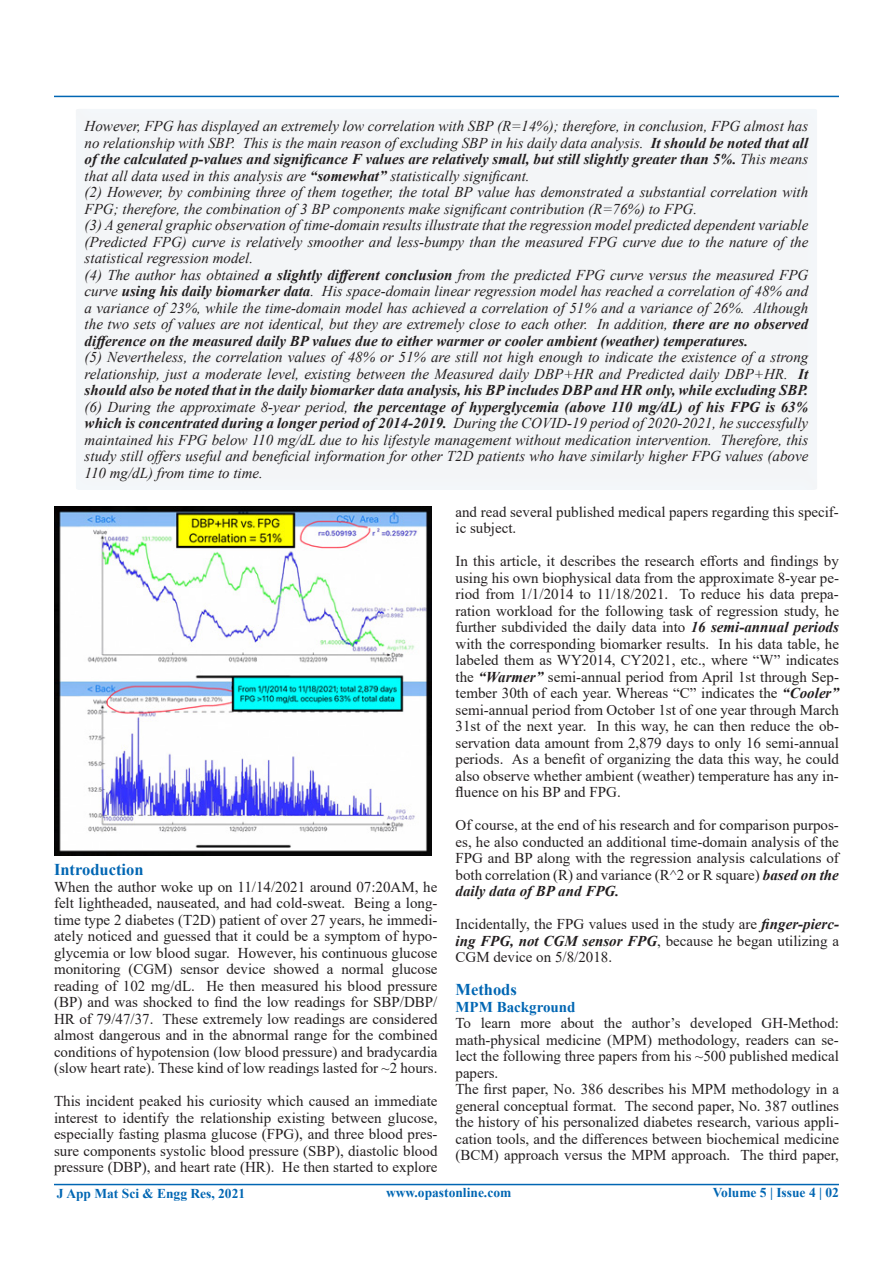
<style>
.page{position:relative;width:893px;height:1263px;background:#fff}
.page>*{position:absolute;margin:0;border:0;box-sizing:border-box;transform-origin:0 0}
.t1{font:700 16.5px "Times New Roman";color:#0166b3}
.t2{font:15px/16.5px "Times New Roman";color:#231f20;text-align:justify}
.t3{font:italic 15px/16.5px "Times New Roman";color:#231f20}
.t4{font:700 15px "Times New Roman";color:#0166b3}
.t5{font:700 13.5px "Times New Roman";color:#0166b3}
.s1{font-weight:700}
.s2{font-weight:700;font-style:italic}
</style>
<div class="page">
<hr style="left:54px;top:1184px;width:785px;height:1px;background:#0166b3">
<hr style="left:54px;top:96px;width:785px;height:1px;background:#0166b3">
<div style="left:73px;top:103px;width:746px;height:388px;background:#f3f5f7"></div>
<img style="left:54px;top:506px;width:377px;height:350px">
<p class="t3" style="left:85px;top:118px;width:725px">However, FPG has displayed an extremely low correlation with SBP (R=14%); therefore, in conclusion, FPG almost has no relationship with SBP. This is the main reason of excluding SBP in his daily data analysis. <span class="s1">It should be noted that all of the calculated p-values and significance F values are relatively small, but still slightly greater than 5%.</span> This means that all data used in this analysis are <span class="s1">“somewhat”</span> statistically significant.<br>(2) However, by combining three of them together, the total BP value has demonstrated a substantial correlation with FPG; therefore, the combination of 3 BP components make significant contribution (R=76%) to FPG.<br>(3) A general graphic observation of time-domain results illustrate that the regression model predicted dependent variable (Predicted FPG) curve is relatively smoother and less-bumpy than the measured FPG curve due to the nature of the statistical regression model.<br>(4) The author has obtained <span class="s1">a slightly different conclusion</span> from the predicted FPG curve versus the measured FPG curve <span class="s1">using his daily biomarker data</span>. His space-domain linear regression model has reached a correlation of 48% and a variance of 23%, while the time-domain model has achieved a correlation of 51% and a variance of 26%. Although the two sets of values are not identical, but they are extremely close to each other. In addition, <span class="s1">there are no observed difference on the measured daily BP values due to either warmer or cooler ambient (weather) temperatures.</span></p>
<p class="t3" style="left:85px;top:349px;width:725px;text-align:justify">(5) Nevertheless, the correlation values of 48% or 51% are still not high enough to indicate the existence of a strong relationship, just a moderate level, existing between the Measured daily DBP+HR and Predicted daily DBP+HR. <span class="s1">It should also be noted that in the daily biomarker data analysis, his BP includes DBP and HR only, while excluding SBP. </span>(6) During the approximate 8-year period, <span class="s1">the percentage of hyperglycemia (above 110 mg/dL) of his FPG is 63% which is concentrated during a longer period of 2014-2019.</span> During the COVID-19 period of 2020-2021, he successfully maintained his FPG below 110 mg/dL due to his lifestyle management without medication intervention. Therefore, this study still offers useful and beneficial information for other T2D patients who have similarly higher FPG values (above 110 mg/dL) from time to time.</p>
<p class="t1" style="left:54px;top:858px;width:91px">Introduction</p>
<p class="t2" style="left:54px;top:878px;width:385px">When the author woke up on 11/14/2021 around 07:20AM, he felt lightheaded, nauseated, and had cold-sweat. Being a long&shy;time type 2 diabetes (T2D) patient of over 27 years, he immedi&shy;ately noticed and guessed that it could be a symptom of hypo&shy;glycemia or low blood sugar. However, his continuous glucose monitoring (CGM) sensor device showed a normal glucose reading of 102 mg/dL. He then measured his blood pressure (BP) and was shocked to find the low readings for SBP/DBP/ HR of 79/47/37. These extremely low readings are considered almost dangerous and in the abnormal range for the combined conditions of hypotension (low blood pressure) and bradycardia (slow heart rate). These kind of low readings lasted for ~2 hours.</p>
<p class="t2" style="left:54px;top:1092px;width:385px">This incident peaked his curiosity which caused an immediate interest to identify the relationship existing between glucose, especially fasting plasma glucose (FPG), and three blood pres&shy;sure components systolic blood pressure (SBP), diastolic blood pressure (DBP), and heart rate (HR). He then started to explore</p>
<p class="t2" style="left:455px;top:503px;width:385px">and read several published medical papers regarding this specif&shy;ic subject.</p>
<p class="t2" style="left:455px;top:552px;width:385px">In this article, it describes the research efforts and findings by using his own biophysical data from the approximate 8-year pe&shy;riod from 1/1/2014 to 11/18/2021. To reduce his data prepa&shy;ration workload for the following task of regression study, he further subdivided the daily data into <span class="s2">16 semi-annual periods </span>with the corresponding biomarker results. In his data table, he labeled them as WY2014, CY2021, etc., where “W” indicates the <span class="s2">“Warmer”</span> semi-annual period from April 1st through Sep&shy;tember 30th of each year. Whereas “C” indicates the <span class="s2">“Cooler” </span>semi-annual period from October 1st of one year through March 31st of the next year. In this way, he can then reduce the ob&shy;servation data amount from 2,879 days to only 16 semi-annual periods. As a benefit of organizing the data this way, he could also observe whether ambient (weather) temperature has any in&shy;fluence on his BP and FPG.</p>
<p class="t2" style="left:455px;top:816px;width:385px">Of course, at the end of his research and for comparison purpos&shy;es, he also conducted an additional time-domain analysis of the FPG and BP along with the regression analysis calculations of both correlation (R) and variance (R^2 or R square) <span class="s2">based on the daily data of BP and FPG.</span></p>
<p class="t2" style="left:455px;top:915px;width:385px">Incidentally, the FPG values used in the study are <span class="s2">finger-pierc&shy;ing FPG, not CGM sensor FPG</span>, because he began utilizing a CGM device on 5/8/2018.</p>
<p class="t1" style="left:455px;top:978px;width:63px">Methods</p>
<p class="t4" style="left:455px;top:996px;width:122px">MPM Background</p>
<p class="t2" style="left:455px;top:1014px;width:385px;text-align:left">To learn more about the author’s developed GH-Method: math-physical medicine (MPM) methodology, readers can se&shy;lect the following three papers from his ~500 published medical papers.<br>The first paper, No. 386 describes his MPM methodology in a general conceptual format. The second paper, No. 387 outlines the history of his personalized diabetes research, various appli&shy;cation tools, and the differences between biochemical medicine (BCM) approach versus the MPM approach. The third paper,</p>
<p class="t5" style="left:57px;top:1184px;width:190px">J App Mat Sci &amp; Engg Res, 2021</p>
<p class="t5" style="left:386px;top:1183px;width:127px">www.opastonline.com</p>
<p class="t5" style="left:713px;top:1183px;width:128px">Volume 5 | Issue 4 | 02</p>
</div>
